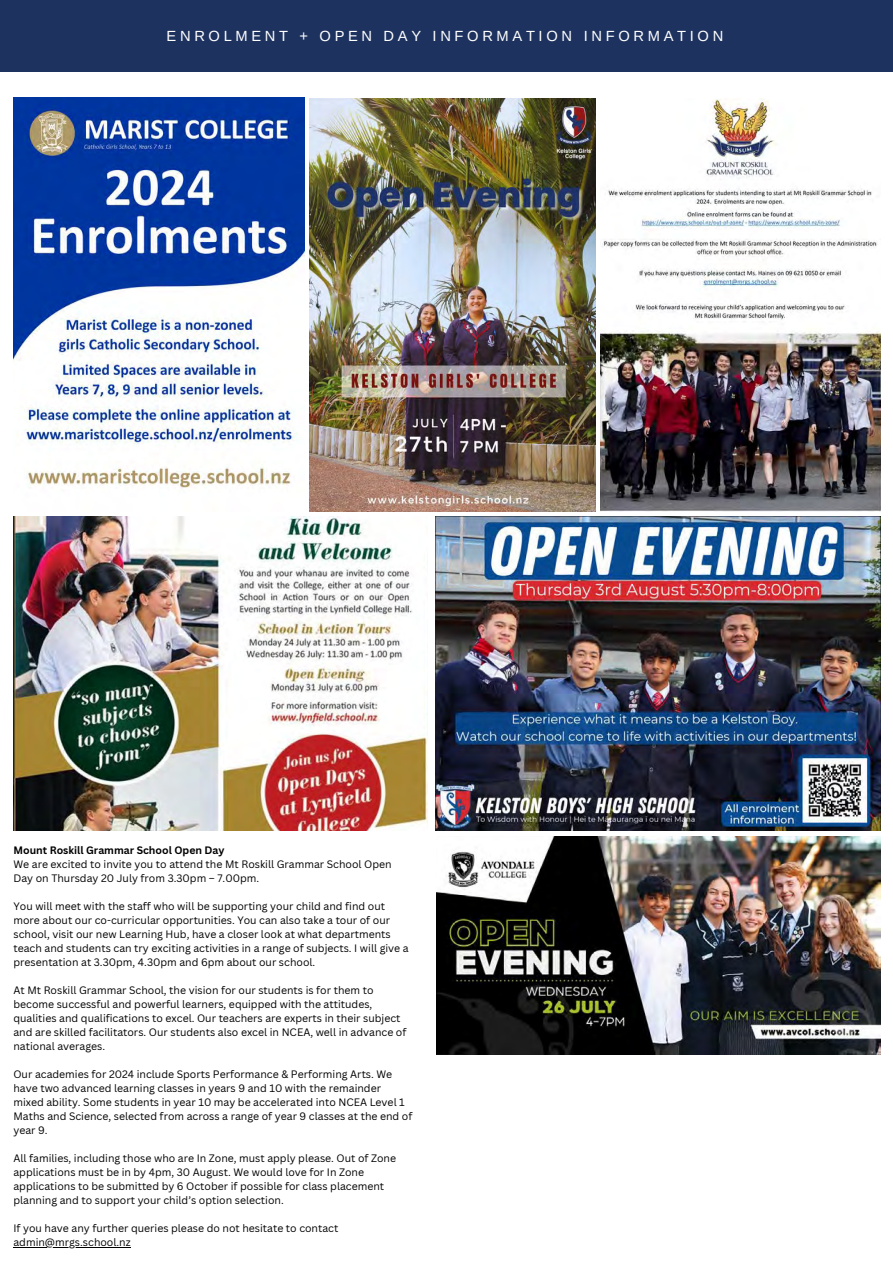
<style>
.page{position:relative;width:893px;height:1264px;background:#fff}
.page>*{position:absolute;margin:0;border:0;box-sizing:border-box;transform-origin:0 0}
.t1{font:14.7px "Arimo";letter-spacing:.25em;color:#fff}
.t2{font:10.5px/14px "Canva Sans";color:#000}
.t3{font:700 10.5px "Canva Sans";color:#000}
</style>
<div class="page">
<div style="left:0;top:0;width:892px;height:71px;background:#1d325f"></div>
<img style="left:13px;top:517px;width:414px;height:313px">
<img style="left:13px;top:97px;width:292px;height:393px">
<img style="left:309px;top:98px;width:286px;height:413px">
<img style="left:600px;top:98px;width:280px;height:413px">
<img style="left:436px;top:517px;width:444px;height:313px">
<img style="left:436px;top:836px;width:444px;height:218px">
<hr style="left:13px;top:1246px;width:118px;height:1px;background:#000">
<p class="t1" style="left:166px;top:28px;width:558px">ENROLMENT + OPEN DAY INFORMATION INFORMATION</p>
<p class="t3" style="left:13px;top:842px;width:213px">Mount Roskill Grammar School Open Day</p>
<p class="t2" style="left:13px;top:857px;width:380px">We are excited to invite you to attend the Mt Roskill Grammar School Open<br>Day on Thursday 20 July from 3.30pm – 7.00pm.</p>
<p class="t2" style="left:13px;top:899px;width:397px">You will meet with the staff who will be supporting your child and find out more about our co-curricular opportunities. You can also take a tour of our school, visit our new Learning Hub, have a closer look at what departments teach and students can try exciting activities in a range of subjects. I will give a presentation at 3.30pm, 4.30pm and 6pm about our school.</p>
<p class="t2" style="left:13px;top:983px;width:394px">At Mt Roskill Grammar School, the vision for our students is for them to become successful and powerful learners, equipped with the attitudes, qualities and qualifications to excel. Our teachers are experts in their subject and are skilled facilitators. Our students also excel in NCEA, well in advance of national averages.</p>
<p class="t2" style="left:13px;top:1066px;width:400px">Our academies for 2024 include Sports Performance &amp; Performing Arts. We have two advanced learning classes in years 9 and 10 with the remainder mixed ability. Some students in year 10 may be accelerated into NCEA Level 1<br>Maths and Science, selected from across a range of year 9 classes at the end of year 9.</p>
<p class="t2" style="left:13px;top:1150px;width:384px">All families, including those who are In Zone, must apply please. Out of Zone applications must be in by 4pm, 30 August. We would love for In Zone applications to be submitted by 6 October if possible for class placement planning and to support your child’s option selection.</p>
<p class="t2" style="left:13px;top:1220px;width:326px">If you have any further queries please do not hesitate to contact admin@mrgs.school.nz</p>
</div>
